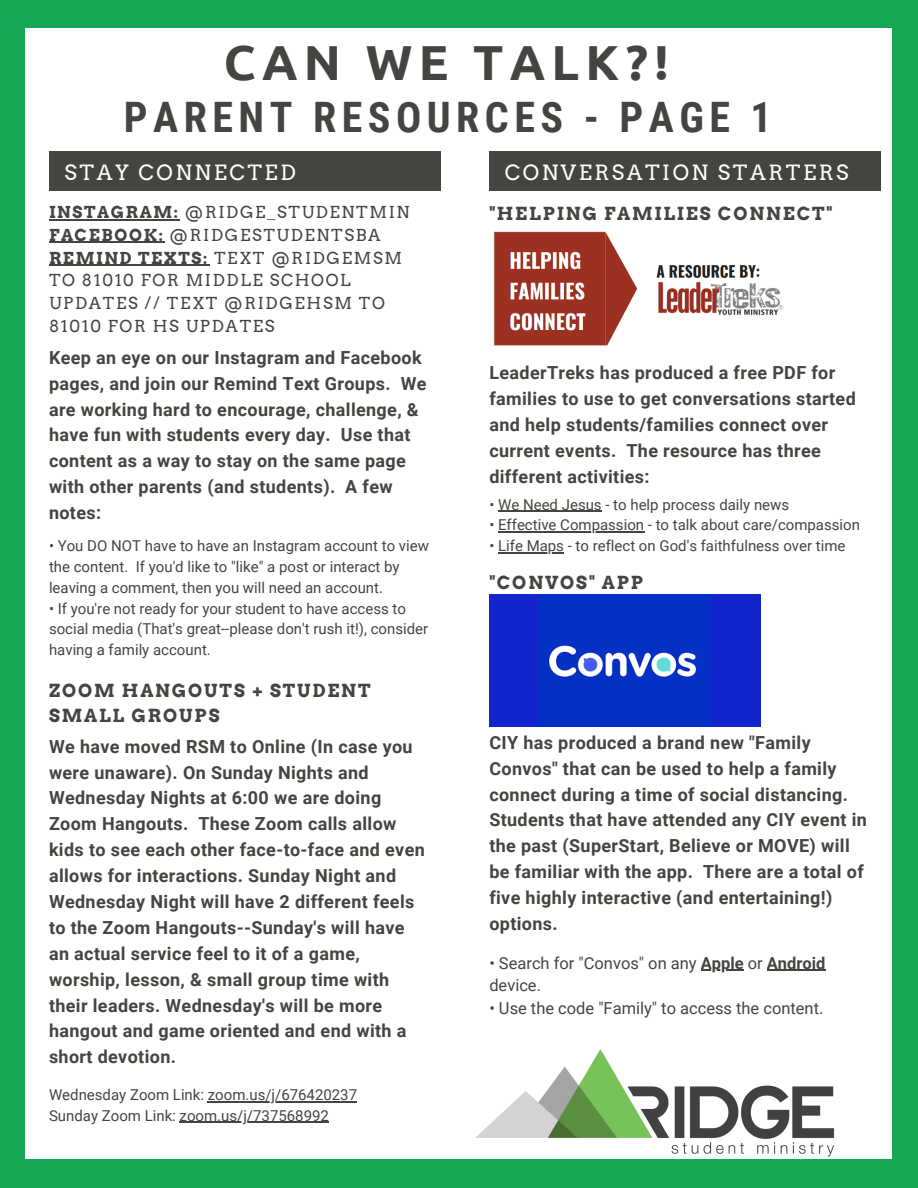
<style>
.page{position:relative;width:918px;height:1188px;background:#17a655}
.page>*{position:absolute;margin:0;border:0;box-sizing:border-box;transform-origin:0 0}
.t1{font:700 49.2px "Ubuntu";letter-spacing:.13em;color:#444440}
.t2{font:700 42px "Roboto Condensed";letter-spacing:.13em;color:#444440}
.t3{font:21px "Arvo";letter-spacing:.12em;color:#fff}
.t4{font:700 18px/26px "Roboto";letter-spacing:.02em;color:#444440}
.t5{font:700 18px/24.9px "Arvo";letter-spacing:.1em;color:#444440}
.t6{font:16.5px/22.8px "Arvo";letter-spacing:.1em;color:#444440}
.t7{font:16.5px/22.8px "Roboto";color:#444440}
.t8{font:15px/20.7px "Roboto";color:#444440}
.s1{font-weight:700}
</style>
<div class="page">
<div style="left:26px;top:29px;width:866px;height:1130px;background:#fff"></div>
<hr style="left:49px;top:219px;width:131px;height:1px;background:#444440">
<hr style="left:49px;top:242px;width:116px;height:1px;background:#444440">
<hr style="left:49px;top:265px;width:160px;height:1px;background:#444440">
<div style="left:49px;top:151px;width:392px;height:39px;background:#444440"></div>
<hr style="left:498px;top:511px;width:104px;height:1px;background:#444440">
<hr style="left:498px;top:531px;width:146px;height:1px;background:#444440">
<hr style="left:498px;top:552px;width:66px;height:1px;background:#444440">
<hr style="left:701px;top:970px;width:43px;height:1px;background:#444440">
<hr style="left:767px;top:970px;width:58px;height:1px;background:#444440">
<div style="left:489px;top:151px;width:392px;height:39px;background:#444440"></div>
<img style="left:494px;top:231px;width:290px;height:115px">
<img style="left:489px;top:594px;width:271px;height:133px">
<hr style="left:208px;top:1101px;width:149px;height:1px;background:#444440">
<hr style="left:180px;top:1122px;width:149px;height:1px;background:#444440">
<img style="left:475px;top:1050px;width:360px;height:107px">
<h1 class="t1" style="left:224px;top:34px;width:446px">CAN WE TALK?!</h1>
<h2 class="t2" style="left:124px;top:93px;width:649px">PARENT RESOURCES - PAGE 1</h2>
<p class="t3" style="left:65px;top:160px;width:233px">STAY CONNECTED</p>
<p class="t6" style="left:49px;top:201px;width:362px"><span class="s1">INSTAGRAM:</span> @RIDGE_STUDENTMIN<br><span class="s1">FACEBOOK:</span> @RIDGESTUDENTSBA<br><span class="s1">REMIND TEXTS:</span> TEXT @RIDGEMSM<br>TO 81010 FOR MIDDLE SCHOOL<br>UPDATES // TEXT @RIDGEHSM TO<br>81010 FOR HS UPDATES</p>
<p class="t4" style="left:49px;top:345px;width:379px">Keep an eye on our Instagram and Facebook pages, and join our Remind Text Groups. We are working hard to encourage, challenge, &amp; have fun with students every day. Use that content as a way to stay on the same page with other parents (and students). A few notes:</p>
<p class="t8" style="left:49px;top:536px;width:382px">• You DO NOT have to have an Instagram account to view the content. If you'd like to "like" a post or interact by leaving a comment, then you will need an account.</p>
<p class="t8" style="left:49px;top:598px;width:381px">• If you're not ready for your student to have access to social media (That's great--please don't rush it!), consider having a family account.</p>
<p class="t5" style="left:49px;top:678px;width:323px">ZOOM HANGOUTS + STUDENT<br>SMALL GROUPS</p>
<p class="t4" style="left:49px;top:734px;width:377px">We have moved RSM to Online (In case you were unaware). On Sunday Nights and Wednesday Nights at 6:00 we are doing Zoom Hangouts. These Zoom calls allow kids to see each other face-to-face and even allows for interactions. Sunday Night and Wednesday Night will have 2 different feels to the Zoom Hangouts--Sunday's will have an actual service feel to it of a game, worship, lesson, &amp; small group time with their leaders. Wednesday's will be more hangout and game oriented and end with a short devotion.</p>
<p class="t8" style="left:49px;top:1085px;width:310px">Wednesday Zoom Link: zoom.us/j/676420237<br>Sunday Zoom Link: zoom.us/j/737568992</p>
<p class="t3" style="left:505px;top:160px;width:345px">CONVERSATION STARTERS</p>
<p class="t5" style="left:489px;top:201px;width:344px">"HELPING FAMILIES CONNECT"</p>
<p class="t4" style="left:489px;top:360px;width:368px">LeaderTreks has produced a free PDF for families to use to get conversations started and help students/families connect over current events. The resource has three different activities:</p>
<p class="t8" style="left:489px;top:494px;width:301px">• We Need Jesus - to help process daily news</p>
<p class="t8" style="left:489px;top:515px;width:372px">• Effective Compassion - to talk about care/compassion</p>
<p class="t8" style="left:489px;top:536px;width:358px">• Life Maps - to reflect on God's faithfulness over time</p>
<p class="t5" style="left:489px;top:571px;width:155px">"CONVOS" APP</p>
<p class="t4" style="left:489px;top:730px;width:379px">CIY has produced a brand new "Family Convos" that can be used to help a family connect during a time of social distancing.<br>Students that have attended any CIY event in the past (SuperStart, Believe or MOVE) will be familiar with the app. There are a total of five highly interactive (and entertaining!) options.</p>
<p class="t7" style="left:489px;top:952px;width:338px">• Search for "Convos" on any <span class="s1">Apple</span> or <span class="s1">Android </span>device.</p>
<p class="t7" style="left:489px;top:997px;width:336px">• Use the code "Family" to access the content.</p>
</div>
